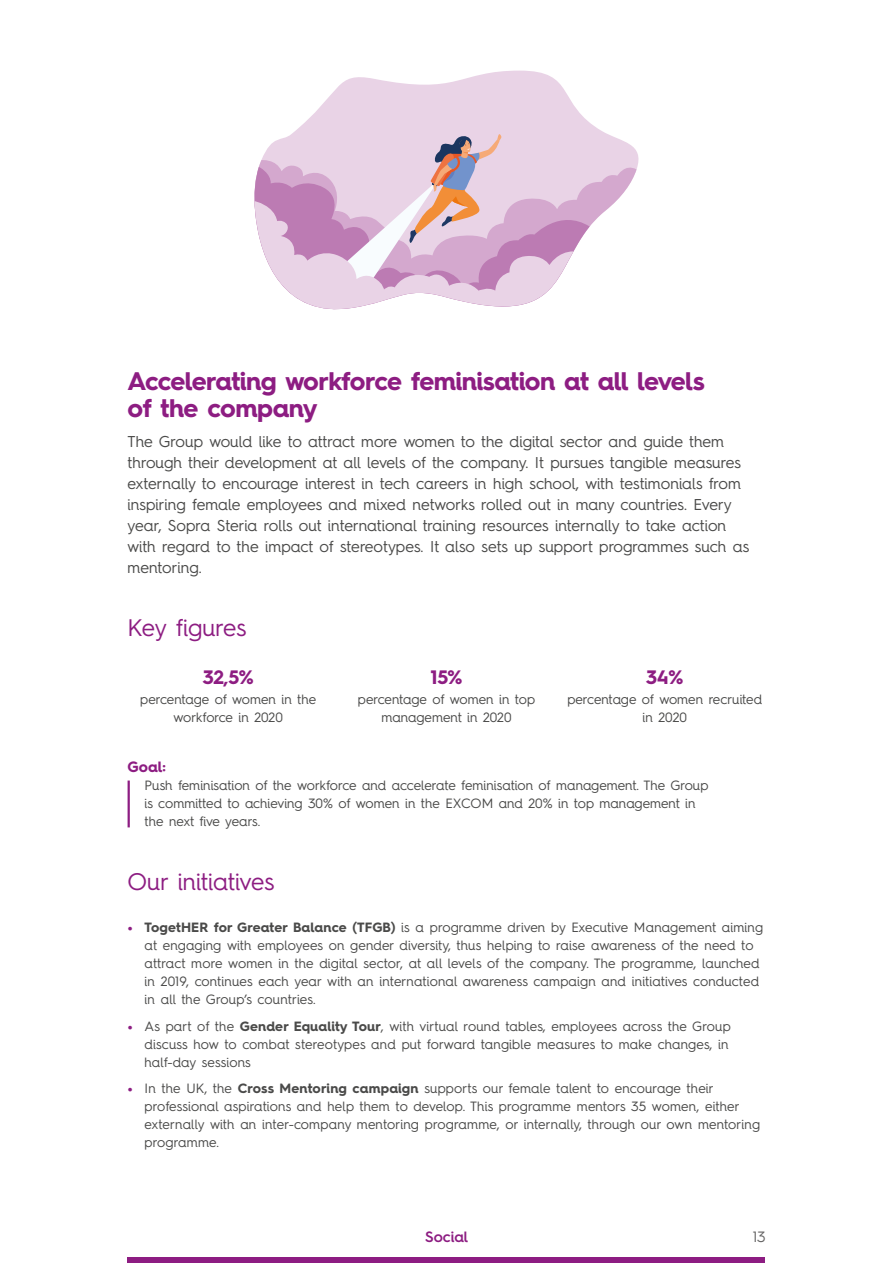
<style>
.page{position:relative;width:893px;height:1263px;background:#fff}
.page>*{position:absolute;margin:0;border:0;box-sizing:border-box;transform-origin:0 0}
.t1{font:700 25.5px/27px "Hurme Geometric Sans 4";letter-spacing:-.03em;color:#8d1d82}
.t2{font:24px "Hurme Geometric Sans 4";color:#8d1d82}
.t3{font:700 19.5px "Hurme Geometric Sans 4";color:#8d1d82}
.t4{font:15.75px/21px "Hurme Geometric Sans 4";color:#4a4a49}
.t5{font:600 15px "Hurme Geometric Sans 4";color:#8d1d82}
.t6{font:700 15px "Hurme Geometric Sans 4";color:#8d1d82}
.t7{font:15px "Hurme Geometric Sans 4";color:#646363}
.t8{font:13.5px/18px "Hurme Geometric Sans 4";color:#4a4a49}
.s1{font-weight:900;color:#8d1d82}
.s2{font-weight:700}
</style>
<div class="page">
<div style="left:128px;top:1258px;width:637px;height:5px;background:#8d1d82"></div>
<svg style="left:292px;top:71px;width:346px;height:96px;fill:#e9d3e6"></svg>
<svg style="left:573px;top:159px;width:64px;height:67px"></svg>
<svg style="left:254px;top:167px;width:336px;height:85px"></svg>
<svg style="left:255px;top:134px;width:318px;height:175px;background:#dec0d7"></svg>
<hr style="left:128px;top:780px;width:2px;height:47px;background:#8d1d82">
<h1 class="t1" style="left:128px;top:367px;width:579px">Accelerating workforce feminisation at all levels of the company</h1>
<p class="t4" style="left:128px;top:430px;width:623px">The Group would like to attract more women to the digital sector and guide them through their development at all levels of the company. It pursues tangible measures externally to encourage interest in tech careers in high school, with testimonials from inspiring female employees and mixed networks rolled out in many countries. Every year, Sopra Steria rolls out international training resources internally to take action with regard to the impact of stereotypes. It also sets up support programmes such as mentoring.</p>
<h2 class="t2" style="left:128px;top:611px;width:120px">Key figures</h2>
<h3 class="t3" style="left:203px;top:663px;width:52px">32,5%</h3>
<p class="t8" style="left:140px;top:689px;width:177px;text-align:center">percentage of women in the workforce in 2020</p>
<h3 class="t3" style="left:430px;top:663px;width:33px">15%</h3>
<p class="t8" style="left:358px;top:689px;width:179px;text-align:center">percentage of women in top management in 2020</p>
<h3 class="t3" style="left:646px;top:663px;width:39px">34%</h3>
<p class="t8" style="left:567px;top:689px;width:196px;text-align:center">percentage of women recruited in 2020</p>
<p class="t6" style="left:128px;top:756px;width:40px">Goal:</p>
<p class="t8" style="left:145px;top:776px;width:565px">Push feminisation of the workforce and accelerate feminisation of management. The Group is committed to achieving 30% of women in the EXCOM and 20% in top management in the next five years.</p>
<h2 class="t2" style="left:128px;top:865px;width:148px">Our initiatives</h2>
<p class="t8" style="left:145px;top:918px;width:620px;text-indent:-17px"><span class="s1">•</span> <span class="s2">TogetHER for Greater Balance (TFGB)</span> is a programme driven by Executive Management aiming at engaging with employees on gender diversity, thus helping to raise awareness of the need to attract more women in the digital sector, at all levels of the company. The programme, launched in 2019, continues each year with an international awareness campaign and initiatives conducted in all the Group’s countries.</p>
<p class="t8" style="left:145px;top:1016px;width:588px;text-indent:-17px"><span class="s1">•</span> As part of the <span class="s2">Gender Equality Tour</span>, with virtual round tables, employees across the Group discuss how to combat stereotypes and put forward tangible measures to make changes, in half-day sessions</p>
<p class="t8" style="left:145px;top:1079px;width:617px;text-indent:-17px"><span class="s1">•</span> In the UK, the <span class="s2">Cross Mentoring campaign</span> supports our female talent to encourage their professional aspirations and help them to develop. This programme mentors 35 women, either externally with an inter-company mentoring programme, or internally, through our own mentoring programme.</p>
<p class="t5" style="left:425px;top:1226px;width:45px">Social</p>
<p class="t7" style="left:753px;top:1226px;width:14px">13</p>
</div>
